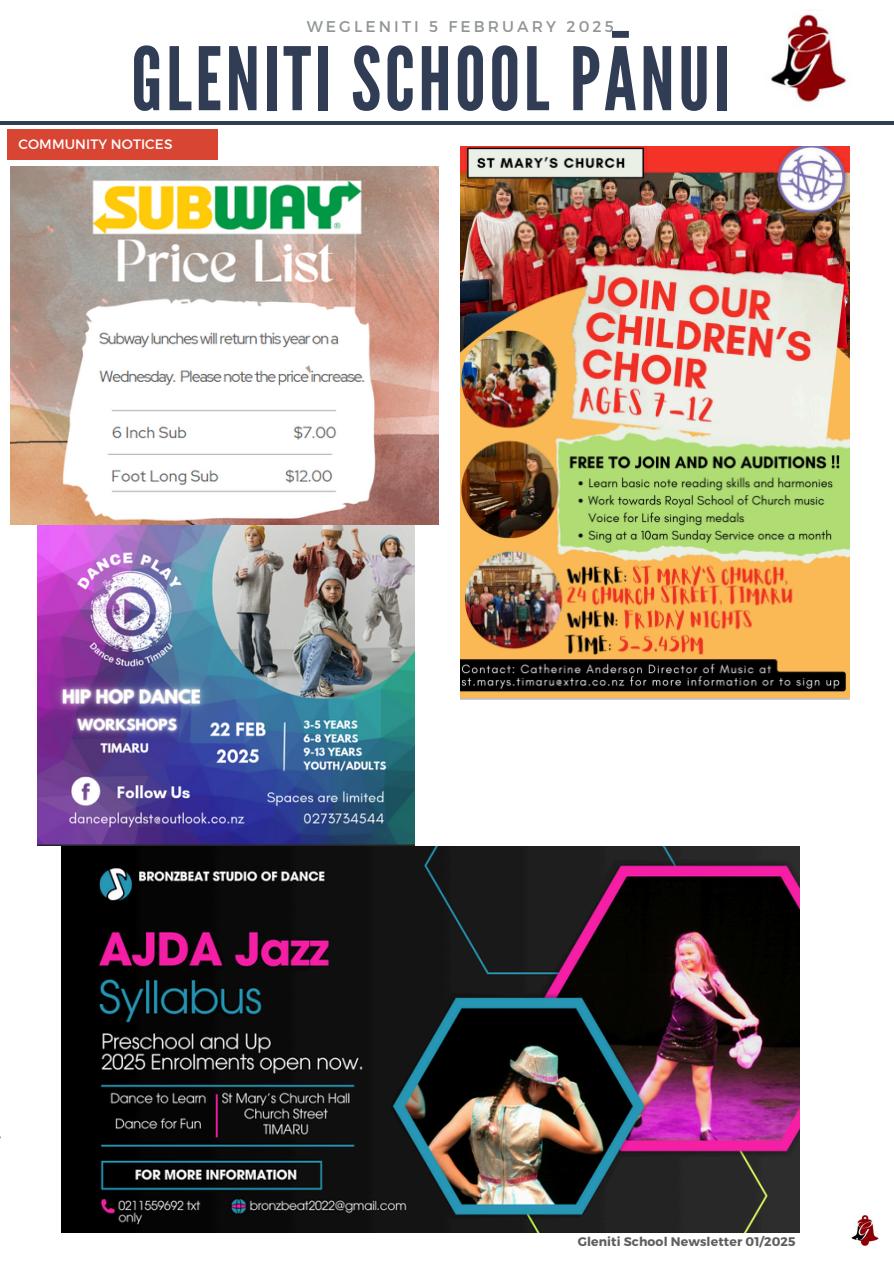
<style>
.page{position:relative;width:894px;height:1264px;background:#fff}
.page>*{position:absolute;margin:0;border:0;box-sizing:border-box;transform-origin:0 0}
.t1{font:87.15px "League Gothic";letter-spacing:.04em;color:#313c55}
.t2{font:15.6px "Montserrat";letter-spacing:.2em;color:#919597}
.t3{font:13.65px "Montserrat";letter-spacing:.01em;color:#fff}
.t4{font:700 12.45px "Montserrat";letter-spacing:.01em;color:#5f5f5f}
</style>
<div class="page">
<hr style="left:0;top:122px;width:893px;height:3px;background:#313c55">
<div style="left:7px;top:129px;width:210px;height:31px;background:#d84633"></div>
<img style="left:771px;top:14px;width:77px;height:88px">
<img style="left:851px;top:1215px;width:28px;height:31px">
<img style="left:460px;top:147px;width:389px;height:552px">
<img style="left:11px;top:166px;width:427px;height:358px">
<img style="left:61px;top:846px;width:738px;height:386px">
<img style="left:37px;top:526px;width:377px;height:319px">
<h3 class="t2" style="left:306px;top:16px;width:308px">WEGLENITI 5 FEBRUARY 2025</h3>
<h2 class="t1" style="left:131px;top:29px;width:600px">GLENITI SCHOOL PĀNUI</h2>
<h1 class="t3" style="left:18px;top:135px;width:155px">COMMUNITY NOTICES</h1>
<p class="t4" style="left:577px;top:1233px;width:219px">Gleniti School Newsletter 01/2025</p>
</div>
